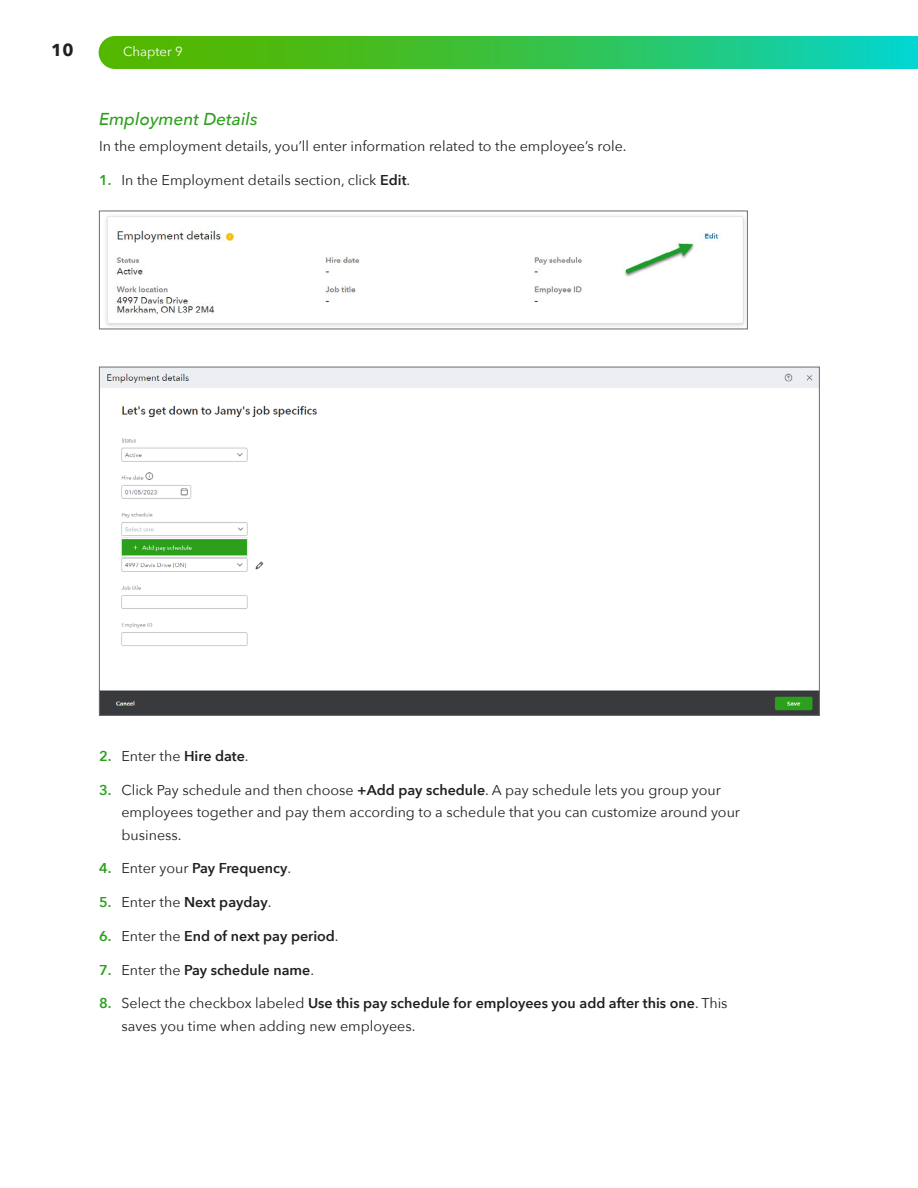
<style>
.page{position:relative;width:918px;height:1188px;background:#fff}
.page>*{position:absolute;margin:0;border:0;box-sizing:border-box;transform-origin:0 0}
.t1{font:italic 500 17.25px "Avenir Next";color:#2ca01c}
.t2{font:700 17.25px "Avenir Next";color:#231f20}
.TXT_after_H{font:14.25px/22.5px "Avenir Next";color:#231f20}
.t3{font:600 14.25px "Avenir Next";color:#231f20}
.t4{font:13.2px "Avenir Next";color:#fff}
.s1{font-weight:600;color:#2ca01c}
.s2{font-weight:600}
.s3{color:#2ca01c}
.s4{font-weight:400}
</style>
<div class="page">
<svg style="left:99px;top:36px;width:819px;height:33px;background:#35c24f"></svg>
<img style="left:106px;top:216px;width:639px;height:110px">
<img style="left:101px;top:369px;width:717px;height:345px">
<p class="t2" style="left:51px;top:35px;width:24px">10</p>
<p class="t4" style="left:123px;top:41px;width:61px">Chapter 9</p>
<h3 class="t1" style="left:99px;top:105px;width:160px">Employment Details</h3>
<p class="TXT_after_H" style="left:99px;top:134px;width:529px">In the employment details, you’ll enter information related to the employee’s role.</p>
<p class="TXT_after_H" style="left:99px;top:168px;width:313px"><span class="s1">1.</span> In the Employment details section, click <span class="s2">Edit</span>.</p>
<p class="TXT_after_H" style="left:99px;top:744px;width:151px"><span class="s1">2.</span> Enter the <span class="s2">Hire date</span>.</p>
<p class="TXT_after_H" style="left:122px;top:778px;width:620px;text-indent:-22px"><span class="s1">3.</span> Click Pay schedule and then choose <span class="s2">+Add pay schedule</span>. A pay schedule lets you group your employees together and pay them according to a schedule that you can customize around your business.</p>
<p class="t3" style="left:99px;top:856px;width:194px"><span class="s3">4.</span> <span class="s4">Enter your</span> Pay Frequency<span class="s4">.</span></p>
<p class="t3" style="left:99px;top:890px;width:174px"><span class="s3">5.</span> <span class="s4">Enter the</span> Next payday<span class="s4">.</span></p>
<p class="t3" style="left:99px;top:924px;width:241px"><span class="s3">6.</span> <span class="s4">Enter the</span> End of next pay period<span class="s4">.</span></p>
<p class="t3" style="left:99px;top:957px;width:217px"><span class="s3">7.</span> <span class="s4">Enter the</span> Pay schedule name<span class="s4">.</span></p>
<p class="TXT_after_H" style="left:122px;top:991px;width:608px;text-indent:-22px"><span class="s1">8.</span> Select the checkbox labeled <span class="s2">Use this pay schedule for employees you add after this one</span>. This saves you time when adding new employees.</p>
</div>
